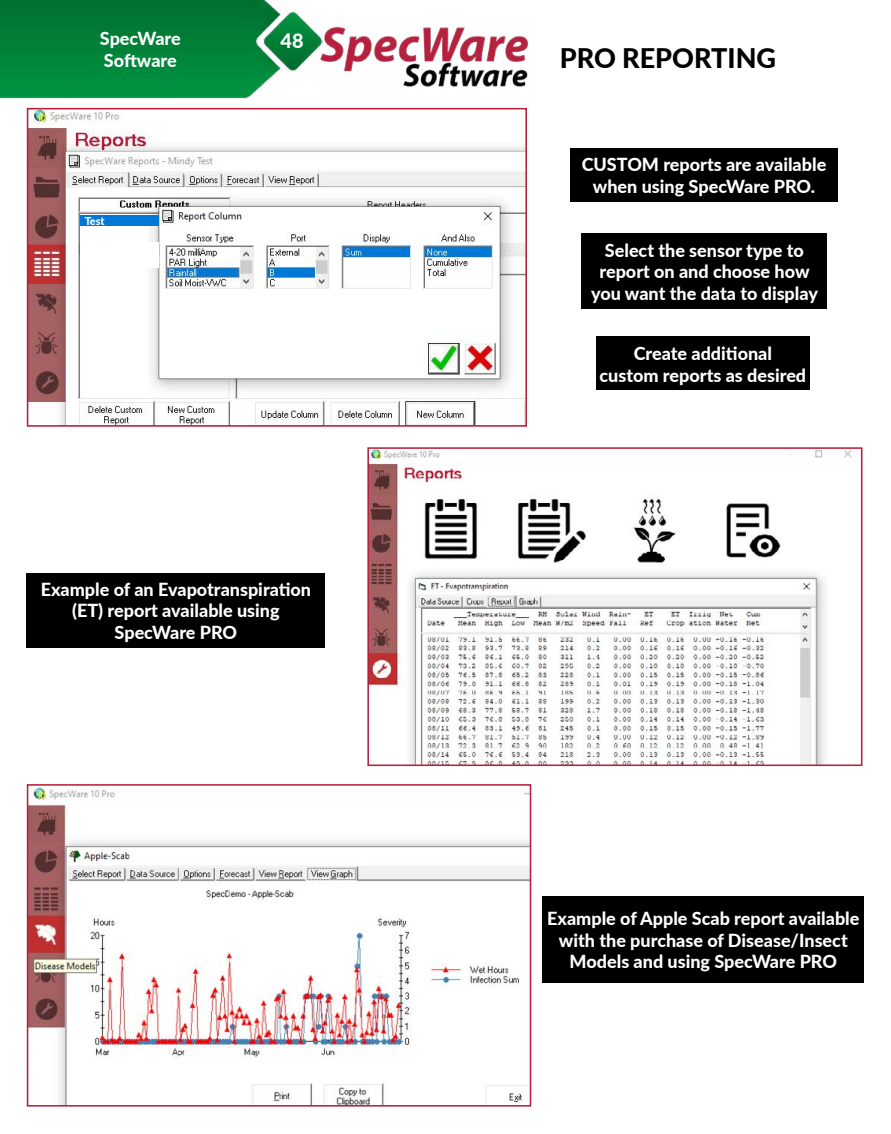
<style>
.page{position:relative;width:891px;height:1134px;background:#fff}
.page>*{position:absolute;margin:0;border:0;box-sizing:border-box;transform-origin:0 0}
.t1{font:800 27px "Lato";color:#000}
.t2{font:800 19.8px "Lato";color:#fff}
.t3{font:800 18px/21.6px "Lato";color:#fff;text-align:center}
.t4{font:800 10.95px "Lato";color:#fff}
</style>
<div class="page">
<img style="left:0;top:0;width:287px;height:112px">
<img style="left:263px;top:10px;width:51px;height:61px">
<img style="left:30px;top:787px;width:498px;height:317px">
<div style="left:27px;top:784px;width:504px;height:323px;border:2px solid #b61f3d"></div>
<img style="left:370px;top:450px;width:481px;height:313px">
<div style="left:367px;top:447px;width:495px;height:319px;border:2px solid #b61f3d"></div>
<img style="left:30px;top:111px;width:494px;height:313px">
<div style="left:27px;top:108px;width:500px;height:319px;border:2px solid #b61f3d"></div>
<div style="left:80px;top:216px;width:33px;height:52px;background:#fff"></div>
<div style="left:80px;top:215px;width:79px;height:10px;background:#0078d7"></div>
<div style="left:113px;top:242px;width:46px;height:26px;background:#fff"></div>
<div style="left:582px;top:234px;width:245px;height:75px;background:#000"></div>
<div style="left:596px;top:337px;width:214px;height:53px;background:#000"></div>
<div style="left:27px;top:573px;width:298px;height:74px;background:#000"></div>
<div style="left:543px;top:896px;width:321px;height:87px;background:#000"></div>
<div style="left:570px;top:148px;width:268px;height:54px;background:#000"></div>
<img style="left:314px;top:26px;width:214px;height:61px">
<p class="t3" style="left:100px;top:27px;width:82px;text-align:left">SpecWare<br>Software</p>
<p class="t4" style="left:85px;top:212px;width:22px">Test</p>
<p class="t2" style="left:281px;top:27px;width:24px">48</p>
<p class="t3" style="left:41px;top:578px;width:272px">Example of an Evapotranspiration (ET) report available using<br>SpecWare PRO</p>
<h1 class="t1" style="left:560px;top:38px;width:218px">PRO REPORTING</h1>
<p class="t3" style="left:582px;top:153px;width:246px">CUSTOM reports are available when using SpecWare PRO.</p>
<p class="t3" style="left:591px;top:239px;width:228px">Select the sensor type to report on and choose how you want the data to display</p>
<p class="t3" style="left:600px;top:342px;width:208px">Create additional<br>custom reports as desired</p>
<p class="t3" style="left:547px;top:907px;width:314px">Example of Apple Scab report available with the purchase of Disease/Insect<br>Models and using SpecWare PRO</p>
</div>
